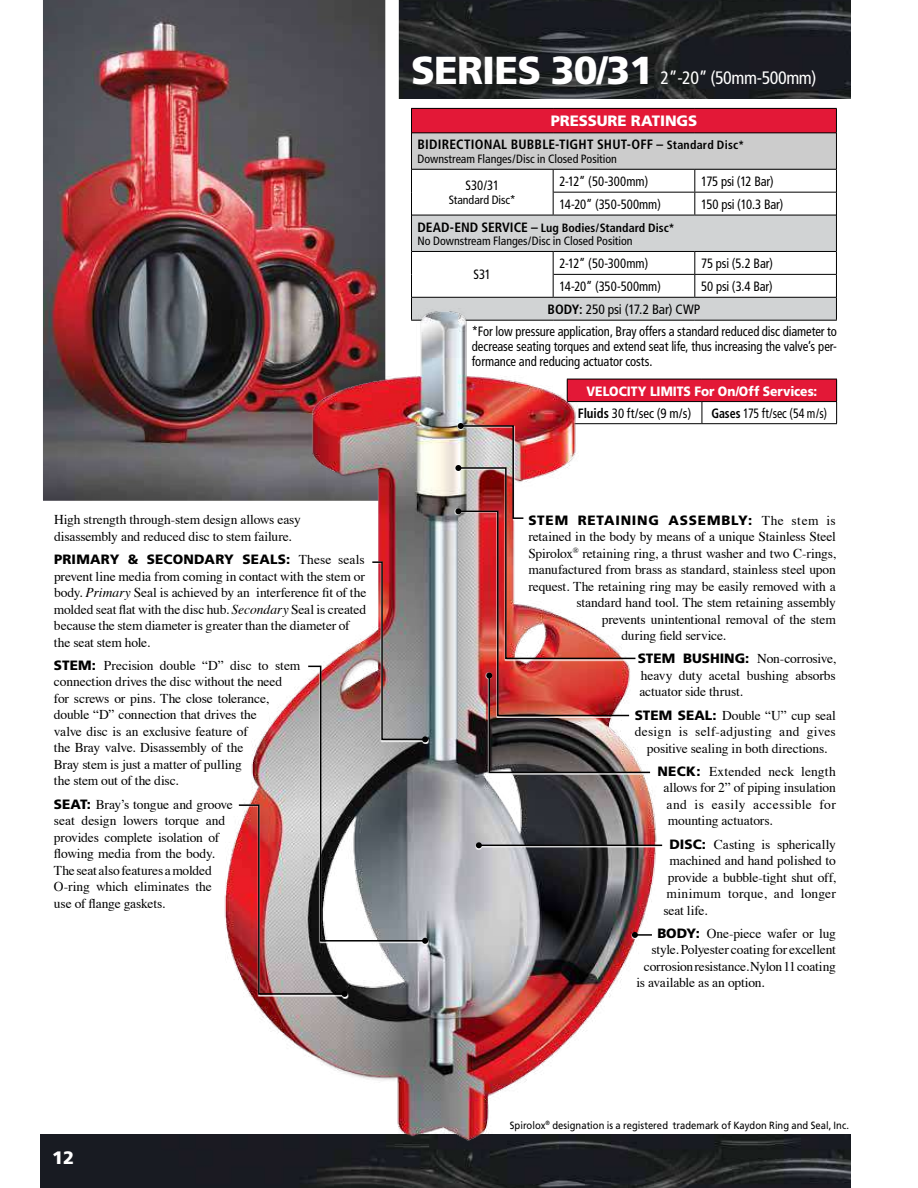
<style>
.page{position:relative;width:918px;height:1188px;background:#fff}
.page>*{position:absolute;margin:0;border:0;box-sizing:border-box;transform-origin:0 0}
.t1{font:900 39px "Frutiger";color:#fff}
.t2{font:condensed 18px "Frutiger";letter-spacing:-.02em;color:#fff}
.t3{font:900 18px "Frutiger";color:#fff}
.t4{font:900 15px "Frutiger";color:#fff}
.t5{font:13.5px/16.5px "Times";letter-spacing:-.01em;color:#000}
.t6{font:condensed 13.5px/15px "Frutiger";letter-spacing:-.005em;color:#000;scale:.94 1}
.t7{font:condensed 13.5px/22.2px "Frutiger";letter-spacing:-.005em;color:#000}
.t8{font:900 13.5px/22.2px "Frutiger";letter-spacing:-.005em;color:#fff;scale:.9 1}
.t9{font:700 condensed 13.5px "Frutiger";letter-spacing:.015em;color:#000}
.t10{font:900 13.5px "Frutiger";letter-spacing:.055em;color:#000}
.t11{font:13.5px "Times";letter-spacing:.035em;color:#000}
.t12{font:13.5px "Times";letter-spacing:.01em;color:#000}
.t13{font:13.5px "Times";letter-spacing:.015em;color:#000}
.t14{font:condensed 13.5px "Frutiger";letter-spacing:-.005em;color:#000;scale:.88 1}
.t15{font:condensed 12px/13.5px "Frutiger";color:#000}
.t16{font:10.5px "Frutiger";color:#000;scale:.9 1}
.s1{font-family:"Frutiger";font-weight:900}
.s2{font-style:italic}
.s3{font-weight:900;font-stretch:normal;font-size:39px}
.s4{font-size:12px}
.s5{font-weight:700;font-size:13.5px}
.s6{font-weight:700}
.s7{font-weight:700;font-stretch:condensed;color:#000}
.s8{font-weight:400;font-stretch:condensed;color:#000}
.s9{font-family:"Times";font-weight:400}
</style>
<div class="page">
<img style="left:40px;top:1134px;width:810px;height:54px">
<img style="left:399px;top:0;width:451px;height:98px">
<div style="left:412px;top:108px;width:424px;height:25px;background:#e31837"></div>
<div style="left:412px;top:133px;width:424px;height:36px;background:#ccc"></div>
<svg style="left:412px;top:216px;width:424px;height:104px;fill:#d1d3d4"></svg>
<hr style="left:411px;top:133px;width:1px;height:36px;background:#000">
<hr style="left:836px;top:133px;width:1px;height:36px;background:#000">
<svg style="left:411px;top:169px;width:1px;height:46px"></svg>
<svg style="left:553px;top:170px;width:1px;height:45px"></svg>
<svg style="left:694px;top:170px;width:1px;height:45px"></svg>
<svg style="left:836px;top:169px;width:1px;height:46px"></svg>
<hr style="left:411px;top:215px;width:1px;height:36px;background:#000">
<hr style="left:836px;top:215px;width:1px;height:36px;background:#000">
<svg style="left:553px;top:252px;width:1px;height:45px"></svg>
<svg style="left:694px;top:252px;width:1px;height:45px"></svg>
<svg style="left:411px;top:251px;width:1px;height:57px"></svg>
<svg style="left:836px;top:251px;width:1px;height:69px"></svg>
<hr style="left:412px;top:169px;width:141px;height:1px;background:#000">
<hr style="left:553px;top:169px;width:142px;height:1px;background:#000">
<hr style="left:695px;top:169px;width:141px;height:1px;background:#000">
<hr style="left:554px;top:192px;width:141px;height:1px;background:#000">
<hr style="left:695px;top:192px;width:141px;height:1px;background:#000">
<hr style="left:412px;top:215px;width:141px;height:1px;background:#000">
<hr style="left:553px;top:215px;width:142px;height:1px;background:#000">
<hr style="left:695px;top:215px;width:141px;height:1px;background:#000">
<hr style="left:412px;top:251px;width:141px;height:1px;background:#000">
<hr style="left:553px;top:251px;width:142px;height:1px;background:#000">
<hr style="left:695px;top:251px;width:141px;height:1px;background:#000">
<hr style="left:554px;top:274px;width:141px;height:1px;background:#000">
<hr style="left:695px;top:274px;width:141px;height:1px;background:#000">
<hr style="left:412px;top:297px;width:141px;height:1px;background:#000">
<hr style="left:553px;top:297px;width:142px;height:1px;background:#000">
<hr style="left:695px;top:297px;width:141px;height:1px;background:#000">
<hr style="left:553px;top:320px;width:142px;height:1px;background:#000">
<hr style="left:695px;top:320px;width:142px;height:1px;background:#000">
<hr style="left:411px;top:108px;width:142px;height:1px;background:#000">
<hr style="left:553px;top:108px;width:142px;height:1px;background:#000">
<hr style="left:695px;top:108px;width:142px;height:1px;background:#000">
<hr style="left:412px;top:132px;width:141px;height:1px;background:#000">
<hr style="left:553px;top:132px;width:142px;height:1px;background:#000">
<hr style="left:695px;top:132px;width:141px;height:1px;background:#000">
<svg style="left:411px;top:109px;width:1px;height:24px"></svg>
<svg style="left:836px;top:109px;width:1px;height:24px"></svg>
<img style="left:43px;top:0;width:356px;height:501px">
<img style="left:201px;top:308px;width:474px;height:870px">
<svg style="left:475px;top:842px;width:188px;height:8px"></svg>
<hr style="left:479px;top:845px;width:183px;height:1px;background:#000">
<svg style="left:476px;top:842px;width:6px;height:6px"></svg>
<img style="left:455px;top:379px;width:382px;height:395px">
<svg style="left:631px;top:932px;width:22px;height:8px"></svg>
<svg style="left:632px;top:932px;width:20px;height:6px"></svg>
<img style="left:237px;top:561px;width:191px;height:436px">
<p class="t5" style="left:54px;top:510px;width:249px">High strength through-stem design allows easy disassembly and reduced disc to stem failure.</p>
<p class="t10" style="left:54px;top:551px;width:141px">PRI MARY &amp; SECONDAR</p>
<p class="t5" style="left:54px;top:550px;width:314px;text-indent:170px"><span class="s1">Y SEALS:</span> These seals prevent line media from coming in contact with the stem or body. <span class="s2">Primary</span> Seal is achieved by an interference fit of the molded seat flat with the disc hub. <span class="s2">Secondary</span> Seal is created because the stem diameter is greater than the diameter of the seat stem hole.</p>
<p class="t5" style="left:54px;top:656px;width:248px"><span class="s1">STEM:</span> Precision double “D” disc to stem connection drives the disc without the need for screws or pins. The close tolerance, double “D” connection that drives the<br>valve disc is an exclusive feature of<br>the Bray valve. Disassembly of the<br>Bray stem is just a matter of pulling<br>the stem out of the disc.</p>
<p class="t5" style="left:54px;top:795px;width:180px"><span class="s1">SEAT:</span> Bray’s tongue and groove seat design lowers torque and provides complete isolation of flowing media from the body.<br>The seat also features a molded<br>O-ring which eliminates the use of flange gaskets.</p>
<h1 class="t1" style="left:411px;top:47px;width:45px">SERIES</h1>
<h2 class="t2" style="left:551px;top:68px;width:267px"><span class="s3">30/31</span> 2”-20” (50mm-500mm)</h2>
<p class="t4" style="left:551px;top:112px;width:20px">PRESSURE</p>
<p class="t4" style="left:631px;top:112px;width:20px">RATIN</p>
<p class="t4" style="left:677px;top:112px;width:20px">GS</p>
<p class="t9" style="left:418px;top:137px;width:328px">Bidirectional Bubble-tight Shut-Off – <span class="s4">Standard Disc*</span></p>
<p class="t15" style="left:418px;top:152px;width:201px">Downstream Flanges/Disc in Closed Position</p>
<p class="t6" style="left:465px;top:178px;width:37px">S30/31</p>
<p class="t15" style="left:449px;top:193px;width:69px">Standard Disc*</p>
<p class="t6" style="left:560px;top:174px;width:96px">2-12” (50-300mm)</p>
<p class="t6" style="left:701px;top:174px;width:79px">175 psi (12 Bar)</p>
<p class="t6" style="left:560px;top:197px;width:110px">14-20” (350-500mm)</p>
<p class="t6" style="left:701px;top:197px;width:89px">150 psi (10.3 Bar)</p>
<p class="t15" style="left:418px;top:221px;width:259px"><span class="s5">Dead-End Service –</span> <span class="s6">Lug Bodies/Standard Disc*<br></span>No Downstream Flanges/Disc in Closed Position</p>
<p class="t6" style="left:474px;top:267px;width:20px">S31</p>
<p class="t6" style="left:560px;top:256px;width:96px">2-12” (50-300mm)</p>
<p class="t6" style="left:701px;top:256px;width:78px">75 psi (5.2 Bar)</p>
<p class="t6" style="left:560px;top:279px;width:110px">14-20” (350-500mm)</p>
<p class="t6" style="left:701px;top:279px;width:78px">50 psi (3.4 Bar)</p>
<p class="t7" style="left:472px;top:298px;width:367px;text-indent:76px"><span class="s6">Body:</span> 250 psi (17.2 Bar) CWP<br>*For low pressure application, Bray offers a standard reduced disc diameter to</p>
<p class="t6" style="left:472px;top:339px;width:390px">decrease seating torques and extend seat life, thus increasing the valve’s per&shy;formance and reducing actuator costs.</p>
<p class="t8" style="left:578px;top:380px;width:268px;text-indent:9px">VELOCITY LIMITS FOR ON/OFF SERVICES:<br><span class="s7">Fluids</span> <span class="s8">30 ft/sec (9 m/s)</span></p>
<p class="t14" style="left:711px;top:405px;width:133px"><span class="s6">Gases</span> 175 ft/sec (54 m/s)</p>
<p class="t10" style="left:528px;top:512px;width:309px">STEM RETAINING ASSEMBLY: <span class="s9">The stem is</span></p>
<p class="t5" style="left:528px;top:527px;width:309px">retained in the body by means of a unique Stainless Steel</p>
<p class="t5" style="left:528px;top:544px;width:309px">Spirolox<sup>®</sup> retaining ring, a thrust washer and two C-rings,</p>
<p class="t5" style="left:528px;top:560px;width:309px">manufactured from brass as standard, stainless steel upon</p>
<p class="t5" style="left:528px;top:577px;width:309px">request. The retaining ring may be easily removed with a</p>
<p class="t5" style="left:576px;top:593px;width:261px">standard hand tool. The stem retaining assembly</p>
<p class="t5" style="left:602px;top:610px;width:236px">prevents unintentional removal of the stem</p>
<p class="t5" style="left:621px;top:626px;width:106px">during field service.</p>
<p class="t5" style="left:638px;top:649px;width:199px;text-align:justify"><span class="s1">STEM BUSHING:</span> Non-corrosive, heavy duty acetal bushing absorbs actuator side thrust.</p>
<p class="t5" style="left:635px;top:706px;width:203px;text-align:center"><span class="s1">STEM SEAL:</span> Double “U” cup seal design is self-adjusting and gives positive sealing in both directions.</p>
<p class="t12" style="left:657px;top:759px;width:180px"><span class="s1">NECK:</span> Extended neck length</p>
<p class="t5" style="left:663px;top:778px;width:174px">allows for 2” of piping insulation</p>
<p class="t11" style="left:666px;top:792px;width:171px">and is easily accessible for</p>
<p class="t5" style="left:668px;top:811px;width:106px">mounting actuators.</p>
<p class="t5" style="left:669px;top:835px;width:168px"><span class="s1">DISC:</span> Casting is spherically</p>
<p class="t5" style="left:669px;top:851px;width:168px">machined and hand polished to</p>
<p class="t5" style="left:668px;top:868px;width:170px">provide a bubble-tight shut off,</p>
<p class="t13" style="left:666px;top:881px;width:171px">minimum torque, and longer</p>
<p class="t5" style="left:663px;top:901px;width:46px">seat life.</p>
<p class="t5" style="left:657px;top:924px;width:180px"><span class="s1">BODY:</span> One-piece wafer or lug</p>
<p class="t5" style="left:651px;top:940px;width:186px">style. Polyester coating for excellent</p>
<p class="t5" style="left:644px;top:957px;width:194px">corrosion resistance. Nylon 11 coating</p>
<p class="t5" style="left:636px;top:973px;width:130px">is available as an option.</p>
<h2 class="t3" style="left:52px;top:1147px;width:24px">12</h2>
<p class="t16" style="left:510px;top:1119px;width:378px">Spirolox<sup>®</sup> designation is a registered trademark of Kaydon Ring and Seal, Inc.</p>
</div>
